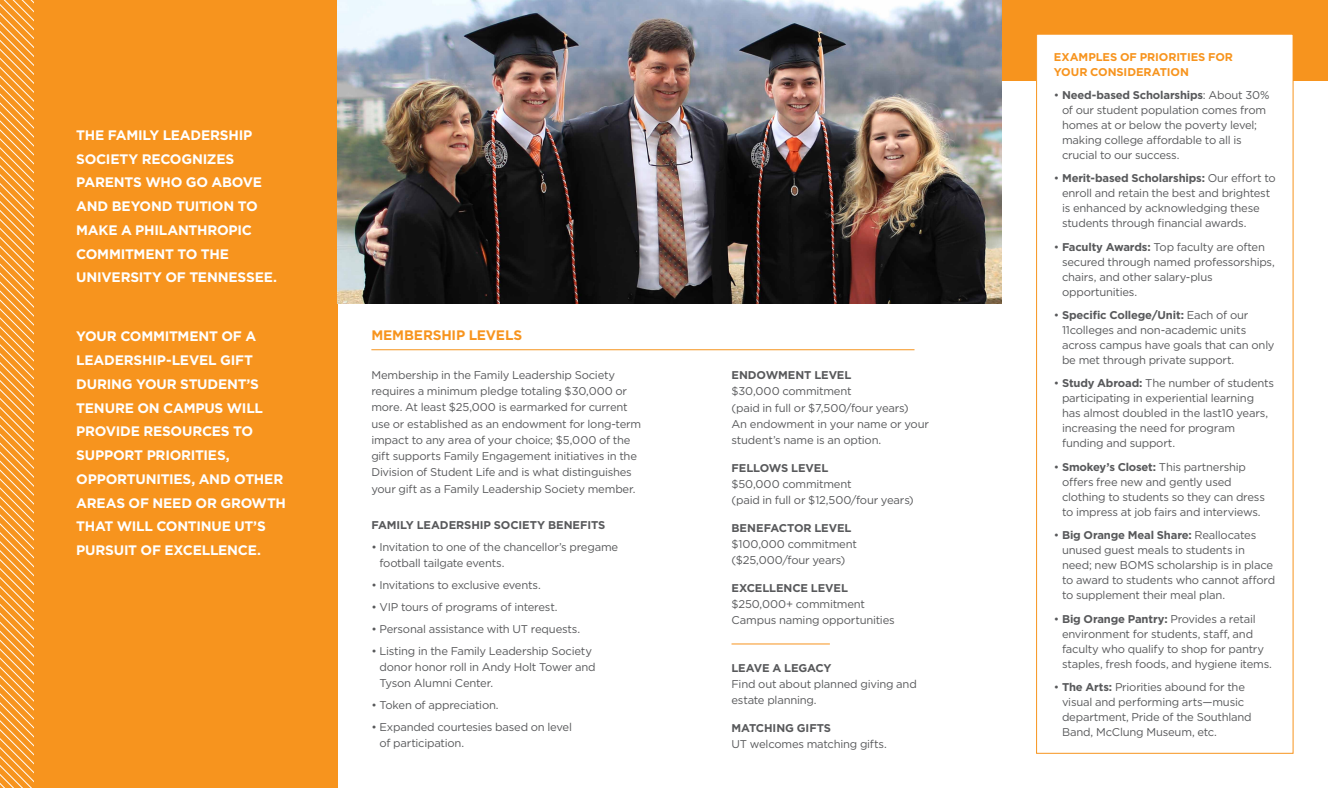
<style>
.page{position:relative;width:1328px;height:788px;background:#fff}
.page>*{position:absolute;margin:0;border:0;box-sizing:border-box;transform-origin:0 0}
.t1{font:700 13.75px/23.8px "Gotham";letter-spacing:-.015em;color:#fff}
.t2{font:700 13.75px "Gotham";letter-spacing:-.01em;color:#f7941e}
.t3{font:11.25px/15px "Gotham";letter-spacing:-.02em;color:#58595b}
.t4{font:700 11.25px "Gotham";letter-spacing:-.01em;color:#58595b}
.t5{font:700 11.25px/15px "Gotham";letter-spacing:-.005em;color:#f7941e}
.s1{font-weight:700}
</style>
<div class="page">
<div style="left:0;top:0;width:338px;height:788px;background:#f7941e"></div>
<div style="left:1001px;top:0;width:327px;height:81px;background:#f7941e"></div>
<div style="left:1036px;top:34px;width:257px;height:719px;background:#fff"></div>
<div style="left:1036px;top:34px;width:257px;height:719px;border:1px solid #f7941e"></div>
<hr style="left:371px;top:349px;width:543px;height:1px;background:#f7941e">
<hr style="left:731px;top:643px;width:99px;height:1px;background:#f7941e">
<svg style="left:0;top:0;width:34px;height:788px"></svg>
<img style="left:338px;top:0;width:663px;height:304px">
<p class="t1" style="left:76px;top:123px;width:202px">THE FAMILY LEADERSHIP<br>SOCIETY RECOGNIZES<br>PARENTS WHO GO ABOVE<br>AND BEYOND TUITION TO<br>MAKE A PHILANTHROPIC<br>COMMITMENT TO THE<br>UNIVERSITY OF TENNESSEE.</p>
<p class="t1" style="left:76px;top:324px;width:211px">YOUR COMMITMENT OF A<br>LEADERSHIP-LEVEL GIFT<br>DURING YOUR STUDENT’S<br>TENURE ON CAMPUS WILL<br>PROVIDE RESOURCES TO<br>SUPPORT PRIORITIES,<br>OPPORTUNITIES, AND OTHER<br>AREAS OF NEED OR GROWTH<br>THAT WILL CONTINUE UT’S<br>PURSUIT OF EXCELLENCE.</p>
<p class="t2" style="left:371px;top:326px;width:152px">MEMBERSHIP LEVELS</p>
<p class="t3" style="left:371px;top:366px;width:271px;line-height:16.2px">Membership in the Family Leadership Society requires a minimum pledge totaling $30,000 or more. At least $25,000 is earmarked for current use or established as an endowment for long-term impact to any area of your choice; $5,000 of the gift supports Family Engagement initiatives in the Division of Student Life and is what distinguishes your gift as a Family Leadership Society member.</p>
<p class="t4" style="left:371px;top:517px;width:235px">FAMILY LEADERSHIP SOCIETY BENEFITS</p>
<p class="t3" style="left:379px;top:538px;width:240px;line-height:16.2px;text-indent:-8px">• Invitation to one of the chancellor’s pregame football tailgate events.</p>
<p class="t3" style="left:371px;top:577px;width:171px">• Invitations to exclusive events.</p>
<p class="t3" style="left:371px;top:599px;width:188px">• VIP tours of programs of interest.</p>
<p class="t3" style="left:371px;top:621px;width:210px">• Personal assistance with UT requests.</p>
<p class="t3" style="left:379px;top:642px;width:218px;line-height:16.2px;text-indent:-8px">• Listing in the Family Leadership Society donor honor roll in Andy Holt Tower and<br>Tyson Alumni Center.</p>
<p class="t3" style="left:371px;top:697px;width:129px">• Token of appreciation.</p>
<p class="t3" style="left:379px;top:718px;width:194px;line-height:16.2px;text-indent:-8px">• Expanded courtesies based on level of participation.</p>
<p class="t4" style="left:731px;top:367px;width:121px">ENDOWMENT LEVEL</p>
<p class="t3" style="left:731px;top:383px;width:122px">$30,000 commitment</p>
<p class="t3" style="left:731px;top:400px;width:179px">(paid in full or $7,500/four years)</p>
<p class="t3" style="left:731px;top:415px;width:199px;line-height:16.2px">An endowment in your name or your student’s name is an option.</p>
<p class="t4" style="left:731px;top:460px;width:98px">FELLOWS LEVEL</p>
<p class="t3" style="left:731px;top:476px;width:122px">$50,000 commitment</p>
<p class="t3" style="left:731px;top:492px;width:184px">(paid in full or $12,500/four years)</p>
<p class="t4" style="left:731px;top:520px;width:122px">BENEFACTOR LEVEL</p>
<p class="t3" style="left:731px;top:536px;width:127px">$100,000 commitment</p>
<p class="t3" style="left:731px;top:552px;width:115px">($25,000/four years)</p>
<p class="t4" style="left:731px;top:580px;width:118px">EXCELLENCE LEVEL</p>
<p class="t3" style="left:731px;top:596px;width:135px">$250,000+ commitment</p>
<p class="t3" style="left:731px;top:612px;width:165px">Campus naming opportunities</p>
<p class="t4" style="left:731px;top:660px;width:102px">LEAVE A LEGACY</p>
<p class="t3" style="left:731px;top:675px;width:187px;line-height:16.2px">Find out about planned giving and estate planning.</p>
<p class="t4" style="left:731px;top:720px;width:101px">MATCHING GIFTS</p>
<p class="t3" style="left:731px;top:736px;width:157px">UT welcomes matching gifts.</p>
<p class="t5" style="left:1054px;top:49px;width:180px">EXAMPLES OF PRIORITIES FOR<br>YOUR CONSIDERATION</p>
<p class="t3" style="left:1062px;top:87px;width:209px;text-indent:-8px">• <span class="s1">Need-based Scholarships</span>: About 30% of our student population comes from homes at or below the poverty level; making college affordable to all is crucial to our success.</p>
<p class="t3" style="left:1062px;top:170px;width:215px;text-indent:-8px">• <span class="s1">Merit-based Scholarships:</span> Our effort to enroll and retain the best and brightest is enhanced by acknowledging these students through financial awards.</p>
<p class="t3" style="left:1062px;top:239px;width:214px;text-indent:-8px">• <span class="s1">Faculty Awards:</span> Top faculty are often secured through named professorships, chairs, and other salary-plus opportunities.</p>
<p class="t3" style="left:1062px;top:307px;width:214px;text-indent:-8px">• <span class="s1">Specific College/Unit:</span> Each of our 11colleges and non-academic units across campus have goals that can only be met through private support.</p>
<p class="t3" style="left:1062px;top:375px;width:214px;text-indent:-8px">• <span class="s1">Study Abroad:</span> The number of students participating in experiential learning has almost doubled in the last10 years, increasing the need for program funding and support.</p>
<p class="t3" style="left:1062px;top:459px;width:204px;text-indent:-8px">• <span class="s1">Smokey’s Closet:</span> This partnership offers free new and gently used clothing to students so they can dress to impress at job fairs and interviews.</p>
<p class="t3" style="left:1062px;top:527px;width:215px;text-indent:-8px">• <span class="s1">Big Orange Meal Share:</span> Reallocates unused guest meals to students in need; new BOMS scholarship is in place to award to students who cannot afford to supplement their meal plan.</p>
<p class="t3" style="left:1062px;top:610px;width:211px;text-indent:-8px">• <span class="s1">Big Orange Pantry:</span> Provides a retail environment for students, staff, and faculty who qualify to shop for pantry staples, fresh foods, and hygiene items.</p>
<p class="t3" style="left:1062px;top:679px;width:191px;text-indent:-8px">• <span class="s1">The Arts:</span> Priorities abound for the visual and performing arts—music department, Pride of the Southland Band, McClung Museum, etc.</p>
</div>
